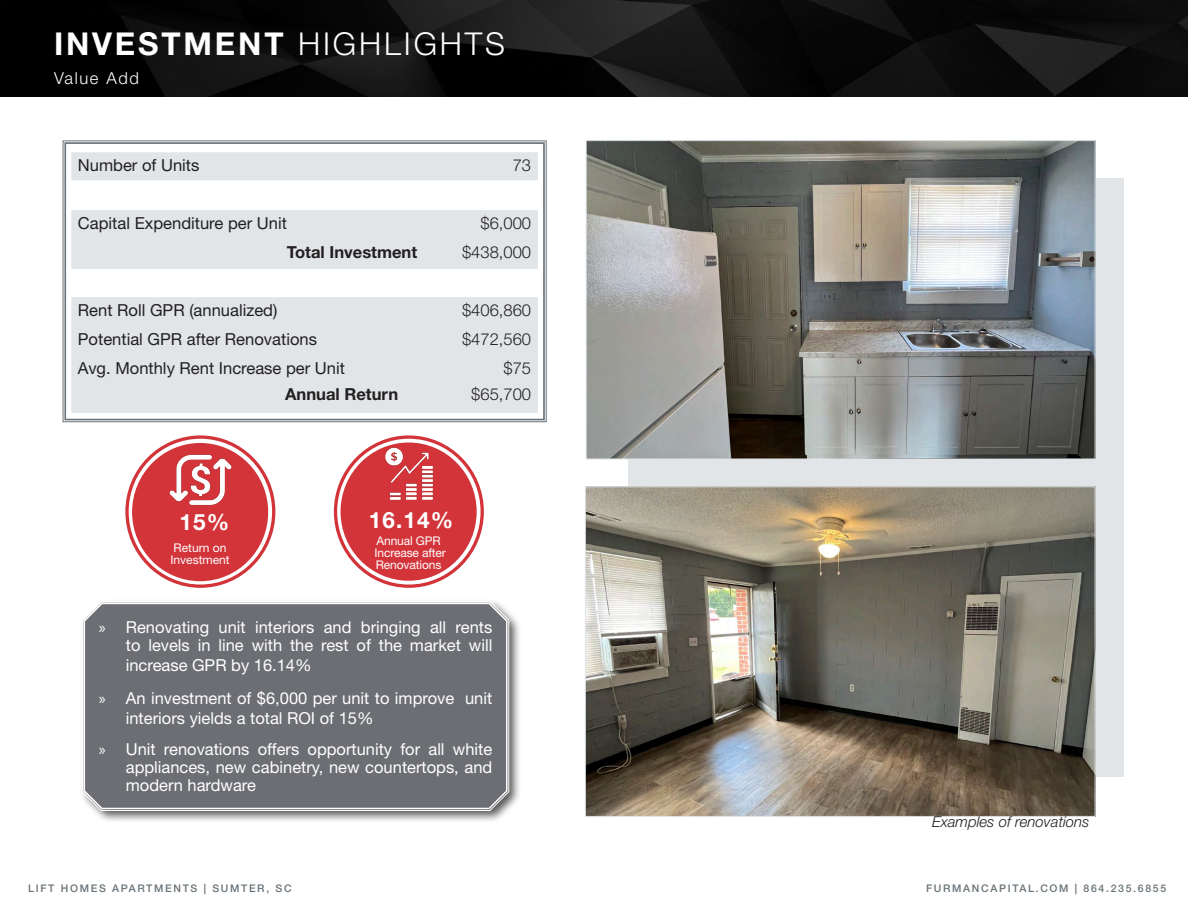
<style>
.page{position:relative;width:1188px;height:918px;background:#fff}
.page>*{position:absolute;margin:0;border:0;box-sizing:border-box;transform-origin:0 0}
.t1{font:700 31.5px "Helvetica Neue LT Std";letter-spacing:.09em;color:#fff}
.body_text{font:700 22.5px "Helvetica Neue LT Std";color:#fff}
.body_text-2{font:16.65px "Helvetica Neue LT Std";color:#231f20}
.body_text-3{font:300 16.65px "Helvetica Neue LT Std";color:#231f20}
.body_text-4{font:700 16.65px "Helvetica Neue LT Std";color:#231f20}
.t2{font:16.5px/18px "Helvetica Neue LT Std";color:#fff;text-align:right}
.t3{font:300 16.5px "Helvetica Neue LT Std";letter-spacing:.1em;color:#fff}
.body_text-5{font:italic 300 15px "Helvetica Neue LT Std";color:#231f20}
.body_text-6{font:12px "Helvetica Neue LT Std";letter-spacing:-.01em;color:#fff}
.t4{font:500 10.5px "Helvetica Neue LT Std";letter-spacing:.16em;color:#697379}
.s1{font-weight:300}
.s2{font-family:"Myriad Pro"}
</style>
<div class="page">
<img style="left:0;top:0;width:1188px;height:97px">
<div style="left:125px;top:435px;width:150px;height:153px;border:3px solid #d23439;border-radius:50%"></div>
<div style="left:629px;top:178px;width:495px;height:599px;background:#e1e5e8"></div>
<svg style="left:62px;top:140px;width:485px;height:282px"></svg>
<div style="left:64px;top:142px;width:481px;height:278px;border:2px solid #697379"></div>
<img style="left:588px;top:142px;width:505px;height:315px">
<div style="left:586px;top:140px;width:509px;height:319px;border:1px solid #e1e5e8"></div>
<img style="left:587px;top:489px;width:506px;height:326px">
<div style="left:134px;top:444px;width:133px;height:136px;background:#d23439;border-radius:50%"></div>
<div style="left:132px;top:443px;width:136px;height:138px;border:3px solid #d23439;border-radius:50%"></div>
<div style="left:342px;top:444px;width:133px;height:135px;background:#d23439;border-radius:50%"></div>
<div style="left:341px;top:443px;width:136px;height:138px;border:3px solid #d23439;border-radius:50%"></div>
<img style="left:164px;top:448px;width:73px;height:58px">
<img style="left:378px;top:447px;width:62px;height:53px">
<div style="left:334px;top:435px;width:150px;height:153px;border:3px solid #d23439;border-radius:50%"></div>
<div style="left:79px;top:598px;width:443px;height:226px;background:#231f20;opacity:.75"></div>
<div style="left:82px;top:601px;width:427px;height:210px;background:#6c6e73"></div>
<div style="left:84px;top:603px;width:424px;height:206px;border:2px solid #fff;border-radius:18px"></div>
<p class="t1" style="left:54px;top:24px;width:453px">INVESTMENT <span class="s1">HIGHLIGHTS</span></p>
<p class="t3" style="left:54px;top:68px;width:87px">Value Add</p>
<p class="body_text-2" style="left:78px;top:155px;width:123px">Number of Units</p>
<p class="body_text-3" style="left:513px;top:155px;width:20px">73</p>
<p class="body_text-2" style="left:78px;top:213px;width:211px">Capital Expenditure per Unit</p>
<p class="body_text-3" style="left:481px;top:212px;width:52px">$6,000</p>
<p class="body_text-4" style="left:287px;top:242px;width:132px">Total Investment</p>
<p class="body_text-3" style="left:462px;top:242px;width:71px">$438,000</p>
<p class="body_text-2" style="left:78px;top:300px;width:201px">Rent Roll GPR (annualized)</p>
<p class="body_text-3" style="left:462px;top:299px;width:71px">$406,860</p>
<p class="body_text-2" style="left:78px;top:330px;width:241px">Potential GPR after Renovations</p>
<p class="body_text-3" style="left:462px;top:329px;width:71px">$472,560</p>
<p class="body_text-2" style="left:78px;top:358px;width:269px">Avg. Monthly Rent Increase per Unit</p>
<p class="body_text-3" style="left:504px;top:358px;width:29px">$75</p>
<p class="body_text-4" style="left:285px;top:384px;width:114px">Annual Return</p>
<p class="body_text-3" style="left:471px;top:384px;width:61px">$65,700</p>
<p class="body_text" style="left:179px;top:508px;width:51px">15%</p>
<p class="body_text" style="left:369px;top:506px;width:86px">16.14%</p>
<p class="body_text-6" style="left:174px;top:540px;width:54px">Return on</p>
<p class="body_text-6" style="left:170px;top:552px;width:61px">Investment</p>
<p class="body_text-6" style="left:376px;top:533px;width:66px">Annual GPR</p>
<p class="body_text-6" style="left:375px;top:545px;width:73px">Increase after</p>
<p class="body_text-6" style="left:376px;top:557px;width:67px">Renovations</p>
<p class="t2" style="left:99px;top:618px;width:395px"><span class="s2">»</span> Renovating unit interiors and bringing all rents to levels in line with the rest of the market will</p>
<p class="t2" style="left:126px;top:656px;width:187px">increase GPR by 16.14%</p>
<p class="t2" style="left:126px;top:688px;width:368px;line-height:19.8px;text-align:left;text-indent:-27px"><span class="s2">»</span> An investment of $6,000 per unit to improve unit interiors yields a total ROI of 15%</p>
<p class="t2" style="left:126px;top:740px;width:368px;text-align:justify;text-indent:-27px"><span class="s2">»</span> Unit renovations offers opportunity for all white appliances, new cabinetry, new countertops, and modern hardware</p>
<p class="body_text-5" style="left:932px;top:813px;width:159px">Examples of renovations</p>
<p class="t4" style="left:28px;top:882px;width:265px">LIFT HOMES APARTMENTS | SUMTER, SC</p>
<p class="t4" style="left:926px;top:882px;width:242px">FURMANCAPITAL.COM | 864.235.6855</p>
</div>
